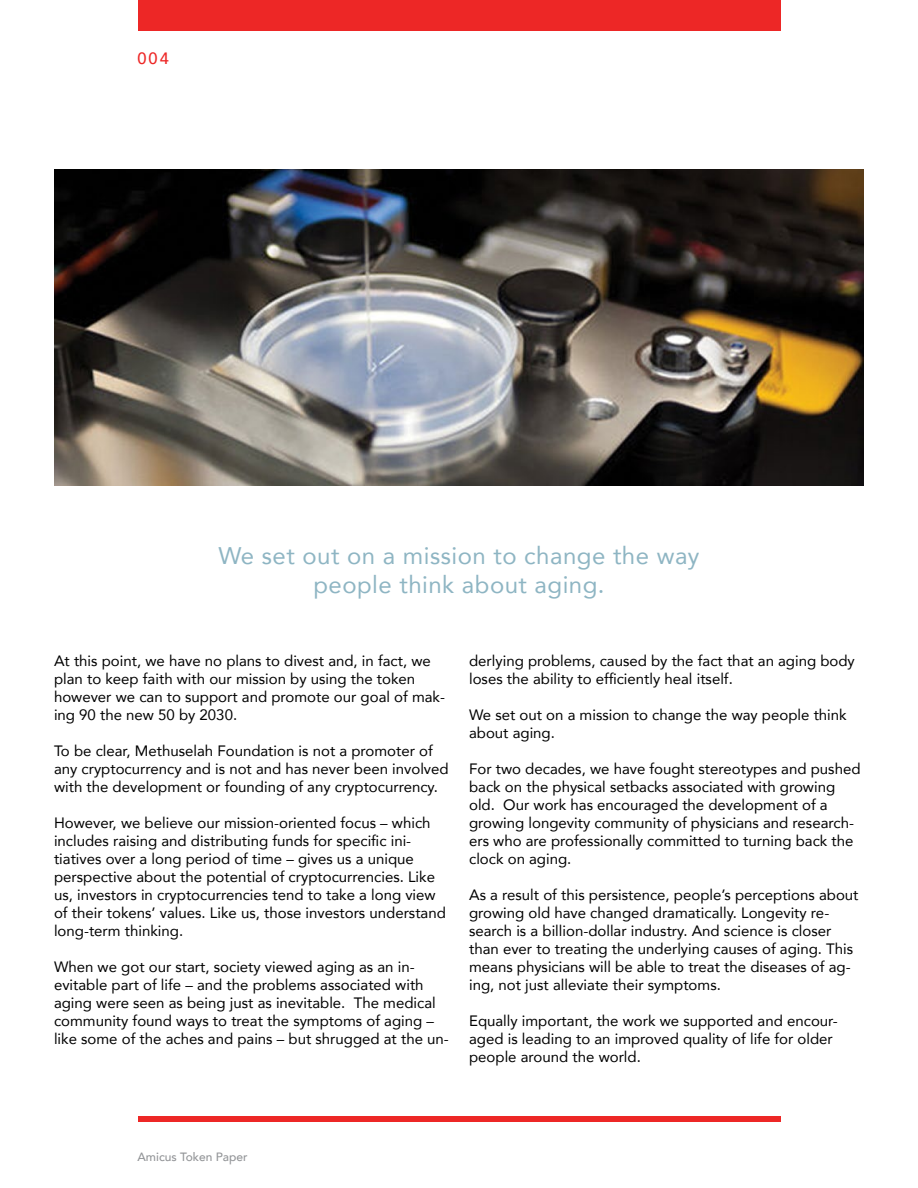
<style>
.page{position:relative;width:918px;height:1188px;background:#fff}
.page>*{position:absolute;margin:0;border:0;box-sizing:border-box;transform-origin:0 0}
.t1{font:24px/28.8px "Avenir";letter-spacing:.02em;color:#8eb5c3;text-align:center}
.t2{font:500 16.35px "Avenir";color:#ed2726}
.t3{font:15px/18px "Avenir";color:#000}
.t4{font:500 12px "Avenir";color:#939598}
</style>
<div class="page">
<div style="left:138px;top:0;width:642px;height:30px;background:#ed2726"></div>
<div style="left:138px;top:1116px;width:642px;height:5px;background:#ed2726"></div>
<img style="left:54px;top:170px;width:810px;height:316px">
<p class="t2" style="left:138px;top:45px;width:33px">004</p>
<h1 class="t1" style="left:218px;top:541px;width:483px">We set out on a mission to change the way people think about aging.</h1>
<p class="t3" style="left:54px;top:651px;width:393px">At this point, we have no plans to divest and, in fact, we plan to keep faith with our mission by using the token however we can to support and promote our goal of mak&shy;ing 90 the new 50 by 2030.</p>
<p class="t3" style="left:54px;top:741px;width:396px">To be clear, Methuselah Foundation is not a promoter of any cryptocurrency and is not and has never been involved with the development or founding of any cryptocurrency.</p>
<p class="t3" style="left:54px;top:813px;width:393px">However, we believe our mission-oriented focus – which includes raising and distributing funds for specific ini&shy;tiatives over a long period of time – gives us a unique perspective about the potential of cryptocurrencies. Like us, investors in cryptocurrencies tend to take a long view of their tokens’ values. Like us, those investors understand long-term thinking.</p>
<p class="t3" style="left:54px;top:957px;width:396px">When we got our start, society viewed aging as an in&shy;evitable part of life – and the problems associated with aging were seen as being just as inevitable. The medical community found ways to treat the symptoms of aging – like some of the aches and pains – but shrugged at the un-</p>
<p class="t3" style="left:469px;top:651px;width:387px">derlying problems, caused by the fact that an aging body loses the ability to efficiently heal itself.</p>
<p class="t3" style="left:469px;top:705px;width:379px">We set out on a mission to change the way people think about aging.</p>
<p class="t3" style="left:469px;top:759px;width:393px">For two decades, we have fought stereotypes and pushed back on the physical setbacks associated with growing old. Our work has encouraged the development of a growing longevity community of physicians and research&shy;ers who are professionally committed to turning back the clock on aging.</p>
<p class="t3" style="left:469px;top:885px;width:391px">As a result of this persistence, people’s perceptions about growing old have changed dramatically. Longevity re&shy;search is a billion-dollar industry. And science is closer than ever to treating the underlying causes of aging. This means physicians will be able to treat the diseases of ag&shy;ing, not just alleviate their symptoms.</p>
<p class="t3" style="left:469px;top:1011px;width:370px">Equally important, the work we supported and encour&shy;aged is leading to an improved quality of life for older people around the world.</p>
<p class="t4" style="left:138px;top:1146px;width:112px">Amicus Token Paper</p>
</div>
